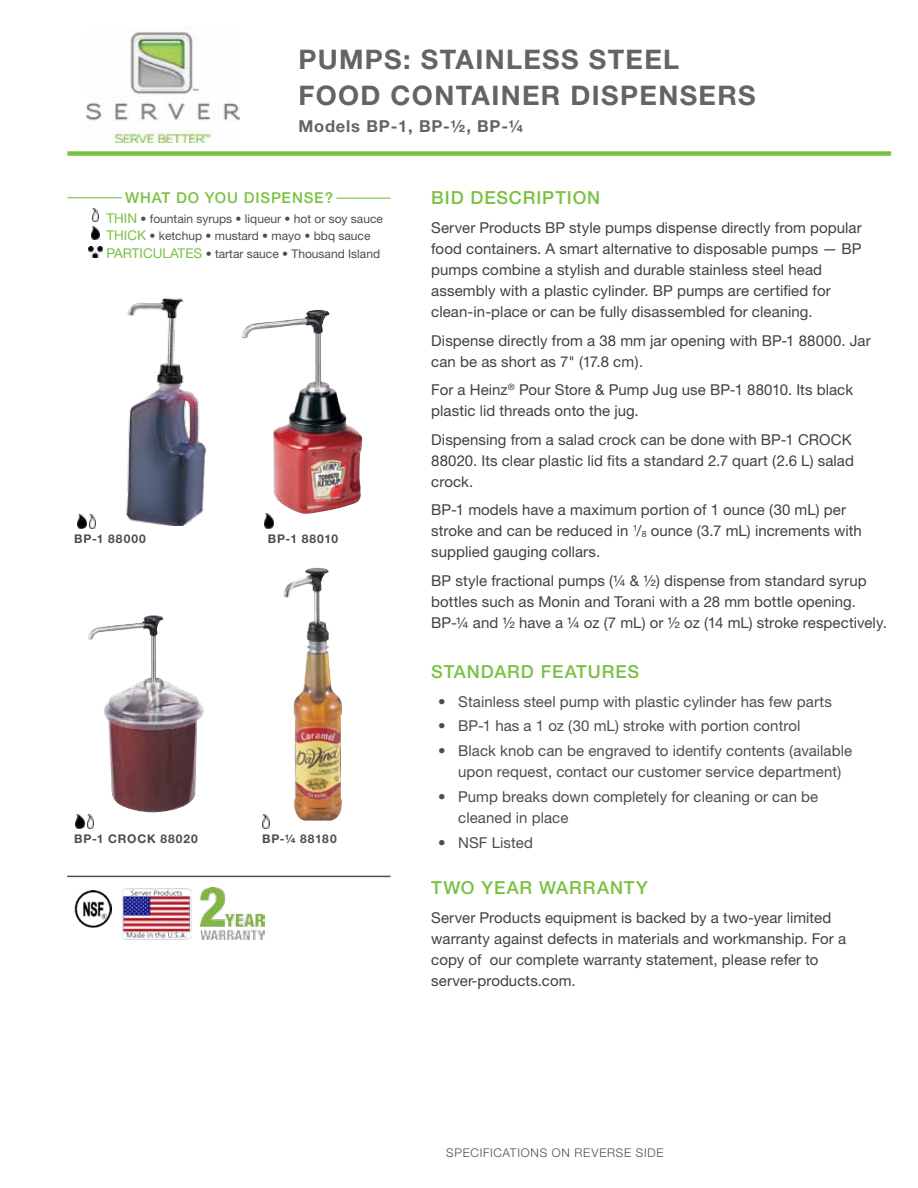
<style>
.page{position:relative;width:918px;height:1188px;background:#fff}
.page>*{position:absolute;margin:0;border:0;box-sizing:border-box;transform-origin:0 0}
.t1{font:700 27px/36px "Helvetica Neue";letter-spacing:.05em;color:#636466}
.t2{font:500 18px "Helvetica Neue";letter-spacing:.05em;color:#7ac143}
.t3{font:700 16.5px "Helvetica Neue";letter-spacing:.05em;color:#636466}
.t4{font:15px/21px "Helvetica Neue";letter-spacing:.005em;color:#414042}
.t5{font:15px/21px "Helvetica Neue";letter-spacing:.005em;color:#4d4d4f}
.t6{font:500 15px "Helvetica Neue";letter-spacing:.06em;color:#7ac143}
.t7{font:12px/17.7px "Helvetica Neue";color:#4d4d4f}
.t8{font:700 12px "Helvetica Neue";letter-spacing:.075em;color:#4d4d4f}
.t9{font:300 12px "Helvetica Neue";letter-spacing:.06em;color:#4d4d4f}
.s1{font-size:13.5px;color:#7ac143}
.s2{font-size:8.7px}
</style>
<div class="page">
<div style="left:67px;top:151px;width:824px;height:5px;background:#7ac143"></div>
<img style="left:89px;top:246px;width:14px;height:12px">
<svg style="left:92px;top:227px;width:8px;height:13px"></svg>
<svg style="left:92px;top:209px;width:6px;height:12px"></svg>
<hr style="left:336px;top:198px;width:55px;height:1px;background:#7ac143">
<hr style="left:67px;top:197px;width:55px;height:1px;background:#7ac143">
<hr style="left:67px;top:876px;width:324px;height:1px;background:#000">
<img style="left:87px;top:27px;width:152px;height:116px">
<img style="left:125px;top:297px;width:82px;height:229px">
<img style="left:241px;top:310px;width:121px;height:204px">
<img style="left:265px;top:514px;width:9px;height:14px">
<img style="left:89px;top:514px;width:6px;height:14px">
<img style="left:77px;top:514px;width:9px;height:14px">
<img style="left:88px;top:615px;width:116px;height:198px">
<img style="left:283px;top:568px;width:59px;height:253px">
<img style="left:263px;top:814px;width:6px;height:14px">
<img style="left:75px;top:814px;width:9px;height:14px">
<img style="left:87px;top:814px;width:7px;height:14px">
<img style="left:74px;top:891px;width:38px;height:36px">
<img style="left:122px;top:888px;width:70px;height:52px">
<img style="left:201px;top:888px;width:63px;height:52px">
<h2 class="t1" style="left:298px;top:41px;width:459px">PUMPS: STAINLESS STEEL<br>FOOD CONTAINER DISPENSERS</h2>
<h4 class="t3" style="left:298px;top:116px;width:227px">Models BP-1, BP-½, BP-¼</h4>
<p class="t6" style="left:125px;top:189px;width:210px">WHAT DO YOU DISPENSE?</p>
<p class="t7" style="left:106px;top:209px;width:278px"><span class="s1">THIN</span> • fountain syrups • liqueur • hot or soy sauce<br><span class="s1">THICK</span> • ketchup • mustard • mayo • bbq sauce<br><span class="s1">PARTICULATES</span> • tartar sauce • Thousand Island</p>
<p class="t8" style="left:74px;top:532px;width:73px">BP-1 88000</p>
<p class="t8" style="left:268px;top:532px;width:72px">BP-1 88010</p>
<p class="t8" style="left:74px;top:831px;width:125px">BP-1 CROCk 88020</p>
<p class="t8" style="left:262px;top:831px;width:76px">BP-¼ 88180</p>
<p class="t2" style="left:431px;top:187px;width:171px">BID DESCRIPTION</p>
<p class="t4" style="left:431px;top:217px;width:432px">Server Products BP style pumps dispense directly from popular food containers. A smart alternative to disposable pumps — BP pumps combine a stylish and durable stainless steel head assembly with a plastic cylinder. BP pumps are certified for clean-in-place or can be fully disassembled for cleaning.</p>
<p class="t4" style="left:431px;top:330px;width:441px">Dispense directly from a 38 mm jar opening with BP-1 88000. Jar can be as short as 7" (17.8 cm).</p>
<p class="t4" style="left:431px;top:379px;width:423px">For a Heinz<sup>®</sup> Pour Store &amp; Pump Jug use BP-1 88010. Its black plastic lid threads onto the jug.</p>
<p class="t4" style="left:431px;top:429px;width:424px">Dispensing from a salad crock can be done with BP-1 CROCK<br>88020. Its clear plastic lid fits a standard 2.7 quart (2.6 L) salad crock.</p>
<p class="t4" style="left:431px;top:499px;width:432px">BP-1 models have a maximum portion of 1 ounce (30 mL) per stroke and can be reduced in <sup>1</sup>/<span class="s2">8</span> ounce (3.7 mL) increments with supplied gauging collars.</p>
<p class="t4" style="left:431px;top:570px;width:457px">BP style fractional pumps (¼ &amp; ½) dispense from standard syrup bottles such as Monin and Torani with a 28 mm bottle opening.<br>BP-¼ and ½ have a ¼ oz (7 mL) or ½ oz (14 mL) stroke respectively.</p>
<p class="t2" style="left:431px;top:661px;width:209px">STANDARD FEATURES</p>
<p class="t5" style="left:438px;top:691px;width:395px">• Stainless steel pump with plastic cylinder has few parts</p>
<p class="t5" style="left:438px;top:715px;width:364px">• BP-1 has a 1 oz (30 mL) stroke with portion control</p>
<p class="t5" style="left:458px;top:740px;width:395px;text-indent:-20px">• Black knob can be engraved to identify contents (available upon request, contact our customer service department)</p>
<p class="t5" style="left:458px;top:786px;width:361px;text-indent:-20px">• Pump breaks down completely for cleaning or can be cleaned in place</p>
<p class="t5" style="left:438px;top:832px;width:96px">• NSF Listed</p>
<p class="t2" style="left:431px;top:877px;width:218px">TWO YEAR WARRANTY</p>
<p class="t4" style="left:431px;top:907px;width:416px">Server Products equipment is backed by a two-year limited warranty against defects in materials and workmanship. For a copy of our complete warranty statement, please refer to server-products.com.</p>
<p class="t9" style="left:446px;top:1145px;width:219px">SPECIFICATIONS ON REVERSE SIDE</p>
</div>
